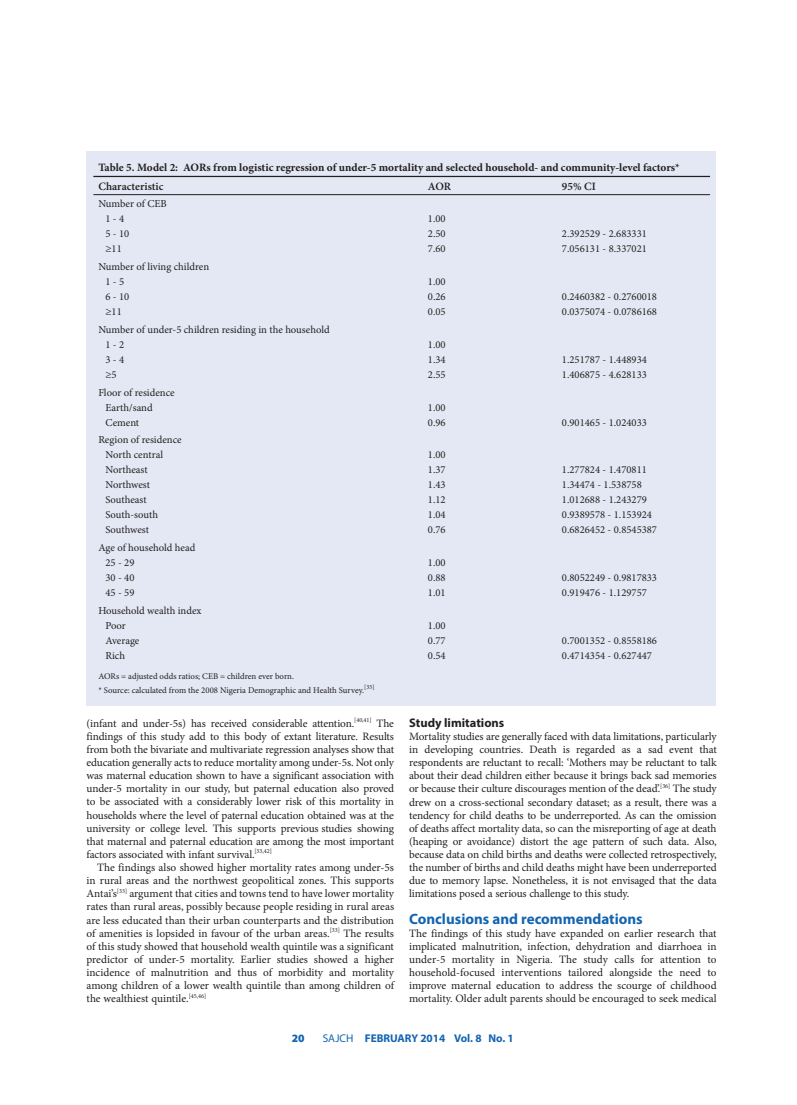
<style>
.page{position:relative;width:797px;height:1105px;background:#fff}
.page>*{position:absolute;margin:0;border:0;box-sizing:border-box;transform-origin:0 0}
.t1{font:700 15px "Myriad Pro";color:#1364b1}
.t2{font:700 12.5px "Myriad Pro";color:#231f20}
.t3{font:11.25px/13.1px "Minion Pro";letter-spacing:-.005em;color:#231f20;text-align:justify}
.t4{font:700 11.25px "Minion Pro";color:#231f20}
.t5{font:700 11.25px "Myriad Pro";color:#1364b1}
.t6{font:600 11.25px "Minion Pro";color:#231f20}
.t7{font:900 11.25px "Myriad Pro";color:#1364b1}
.t8{font:10.62px/15px "Minion Pro";color:#231f20}
.t9{font:8.75px/14px "Minion Pro";color:#231f20}
.t10{font:6.25px "Minion Pro";color:#231f20}
.s1{font-weight:400}
</style>
<div class="page">
<div style="left:86px;top:151px;width:630px;height:554px;background:#e3e8f4"></div>
<hr style="left:93px;top:194px;width:330px;height:1px;background:#231f20">
<hr style="left:423px;top:194px;width:134px;height:1px;background:#231f20">
<hr style="left:557px;top:194px;width:153px;height:1px;background:#231f20">
<hr style="left:93px;top:176px;width:330px;height:1px;background:#231f20">
<hr style="left:423px;top:176px;width:134px;height:1px;background:#231f20">
<hr style="left:557px;top:176px;width:153px;height:1px;background:#231f20">
<p class="t4" style="left:98px;top:160px;width:583px">Table 5. Model 2: AORs from logistic regression of under-5 mortality and selected household- and community-level factors*</p>
<p class="t6" style="left:98px;top:178px;width:67px">Characteristic</p>
<p class="t6" style="left:428px;top:178px;width:25px">AOR</p>
<p class="t6" style="left:562px;top:178px;width:35px">95% CI</p>
<p class="t8" style="left:105px;top:197px;width:63px;text-indent:-7px">Number of CEB<br>1 - 4<br>5 - 10<br>≥11</p>
<p class="t8" style="left:428px;top:212px;width:19px;text-align:justify">1.00<br>2.50<br>7.60</p>
<p class="t8" style="left:562px;top:227px;width:86px">2.392529 - 2.683331<br>7.056131 - 8.337021</p>
<p class="t8" style="left:105px;top:259px;width:105px;text-indent:-7px">Number of living children<br>1 - 5<br>6 - 10<br>≥11</p>
<p class="t8" style="left:105px;top:322px;width:226px;text-indent:-7px">Number of under-5 children residing in the household<br>1 - 2<br>3 - 4<br>≥5</p>
<p class="t8" style="left:105px;top:385px;width:71px;text-indent:-7px">Floor of residence<br>Earth/sand<br>Cement</p>
<p class="t8" style="left:105px;top:432px;width:78px;text-indent:-7px">Region of residence<br>North central<br>Northeast<br>Northwest<br>Southeast<br>South-south<br>Southwest</p>
<p class="t8" style="left:105px;top:540px;width:91px;text-indent:-7px">Age of household head<br>25 - 29<br>30 - 40<br>45 - 59</p>
<p class="t8" style="left:105px;top:603px;width:98px;text-indent:-7px">Household wealth index<br>Poor<br>Average<br>Rich</p>
<p class="t9" style="left:98px;top:669px;width:267px">AORs = adjusted odds ratios; CEB = children ever born.<br>* Source: calculated from the 2008 Nigeria Demographic and Health Survey.</p>
<p class="t10" style="left:364px;top:683px;width:12px">[35]</p>
<p class="t3" style="left:86px;top:717px;width:309px">(infant and under-5s) has received considerable attention.<sup>[40,41]</sup> The findings of this study add to this body of extant literature. Results from both the bivariate and multivariate regression analyses show that education generally acts to reduce mortality among under-5s. Not only was maternal education shown to have a significant association with under-5 mortality in our study, but paternal education also proved to be associated with a considerably lower risk of this mortality in households where the level of paternal education obtained was at the university or college level. This supports previous studies showing that maternal and paternal education are among the most important factors associated with infant survival.<sup>[33,42]</sup></p>
<p class="t3" style="left:86px;top:861px;width:309px;text-indent:11px">The findings also showed higher mortality rates among under-5s in rural areas and the northwest geopolitical zones. This supports Antai’s<sup>[33]</sup> argument that cities and towns tend to have lower mortality rates than rural areas, possibly because people residing in rural areas are less educated than their urban counterparts and the distribution of amenities is lopsided in favour of the urban areas.<sup>[33]</sup> The results of this study showed that household wealth quintile was a significant predictor of under-5 mortality. Earlier studies showed a higher incidence of malnutrition and thus of morbidity and mortality among children of a lower wealth quintile than among children of the wealthiest quintile.<sup>[45,46]</sup></p>
<p class="t8" style="left:428px;top:274px;width:19px;text-align:justify">1.00<br>0.26<br>0.05</p>
<p class="t8" style="left:428px;top:337px;width:19px;text-align:justify">1.00<br>1.34<br>2.55</p>
<p class="t8" style="left:428px;top:400px;width:19px">1.00<br>0.96</p>
<p class="t8" style="left:428px;top:447px;width:19px;text-align:justify">1.00<br>1.37<br>1.43<br>1.12<br>1.04<br>0.76</p>
<p class="t8" style="left:428px;top:555px;width:19px;text-align:justify">1.00<br>0.88<br>1.01</p>
<p class="t8" style="left:428px;top:618px;width:19px;text-align:justify">1.00<br>0.77<br>0.54</p>
<p class="t8" style="left:562px;top:289px;width:97px">0.2460382 - 0.2760018<br>0.0375074 - 0.0786168</p>
<p class="t8" style="left:562px;top:352px;width:86px">1.251787 - 1.448934<br>1.406875 - 4.628133</p>
<p class="t8" style="left:562px;top:415px;width:86px">0.901465 - 1.024033</p>
<p class="t8" style="left:562px;top:462px;width:97px">1.277824 - 1.470811<br>1.34474 - 1.538758<br>1.012688 - 1.243279<br>0.9389578 - 1.153924<br>0.6826452 - 0.8545387</p>
<p class="t8" style="left:562px;top:570px;width:97px">0.8052249 - 0.9817833<br>0.919476 - 1.129757</p>
<p class="t8" style="left:562px;top:633px;width:97px">0.7001352 - 0.8558186<br>0.4714354 - 0.627447</p>
<p class="t2" style="left:409px;top:714px;width:97px">Study limitations</p>
<p class="t3" style="left:409px;top:730px;width:309px">Mortality studies are generally faced with data limitations, particularly in developing countries. Death is regarded as a sad event that respondents are reluctant to recall: ‘Mothers may be reluctant to talk about their dead children either because it brings back sad memories or because their culture discourages mention of the dead’.<sup>[36]</sup> The study drew on a cross-sectional secondary dataset; as a result, there was a tendency for child deaths to be underreported. As can the omission of deaths affect mortality data, so can the misreporting of age at death (heaping or avoidance) distort the age pattern of such data. Also, because data on child births and deaths were collected retrospectively, the number of births and child deaths might have been underreported due to memory lapse. Nonetheless, it is not envisaged that the data limitations posed a serious challenge to this study.</p>
<h1 class="t1" style="left:409px;top:909px;width:235px">Conclusions and recommendations</h1>
<p class="t3" style="left:409px;top:926px;width:309px">The findings of this study have expanded on earlier research that implicated malnutrition, infection, dehydration and diarrhoea in under-5 mortality in Nigeria. The study calls for attention to household-focused interventions tailored alongside the need to improve maternal education to address the scourge of childhood mortality. Older adult parents should be encouraged to seek medical</p>
<p class="t7" style="left:292px;top:1032px;width:14px">20</p>
<p class="t5" style="left:323px;top:1031px;width:192px"><span class="s1">SAJCH</span> FEBRUARY 2014 Vol. 8 No. 1</p>
</div>
